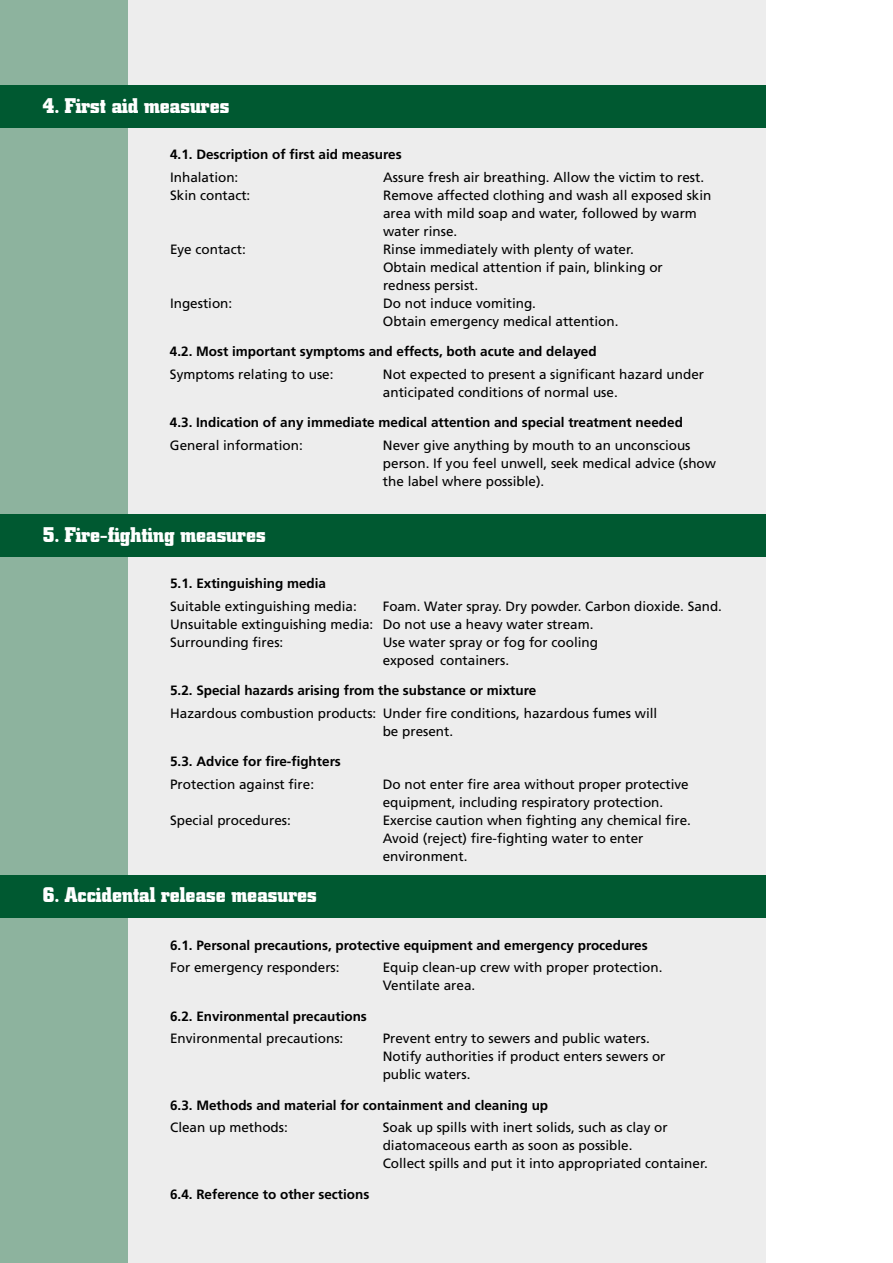
<style>
.page{position:relative;width:893px;height:1263px;background:#fff}
.page>*{position:absolute;margin:0;border:0;box-sizing:border-box;transform-origin:0 0}
.t1{font:700 21px "City";color:#fff}
.t2{font:13.5px/18px "Frutiger";color:#000}
.t3{font:700 13.5px "Frutiger";color:#000}
</style>
<div class="page">
<div style="left:0;top:0;width:765px;height:1263px;background:#ededed"></div>
<div style="left:0;top:0;width:128px;height:1263px;background:#8db39e"></div>
<div style="left:0;top:85px;width:765px;height:43px;background:#005931"></div>
<div style="left:0;top:514px;width:765px;height:42px;background:#005931"></div>
<div style="left:0;top:875px;width:765px;height:43px;background:#005931"></div>
<h1 class="t1" style="left:43px;top:94px;width:188px">4. First aid measures</h1>
<p class="t3" style="left:170px;top:147px;width:233px">4.1. Description of first aid measures</p>
<p class="t2" style="left:170px;top:168px;width:70px">Inhalation:</p>
<p class="t2" style="left:383px;top:168px;width:323px">Assure fresh air breathing. Allow the victim to rest.</p>
<p class="t2" style="left:170px;top:186px;width:82px">Skin contact:</p>
<p class="t2" style="left:383px;top:186px;width:330px">Remove affected clothing and wash all exposed skin area with mild soap and water, followed by warm water rinse.</p>
<p class="t2" style="left:170px;top:240px;width:77px">Eye contact:</p>
<p class="t2" style="left:383px;top:240px;width:281px">Rinse immediately with plenty of water.<br>Obtain medical attention if pain, blinking or redness persist.</p>
<p class="t2" style="left:170px;top:294px;width:64px">Ingestion:</p>
<p class="t2" style="left:383px;top:294px;width:237px">Do not induce vomiting.<br>Obtain emergency medical attention.</p>
<p class="t3" style="left:170px;top:344px;width:428px">4.2. Most important symptoms and effects, both acute and delayed</p>
<p class="t2" style="left:170px;top:365px;width:165px">Symptoms relating to use:</p>
<p class="t2" style="left:383px;top:365px;width:323px">Not expected to present a significant hazard under anticipated conditions of normal use.</p>
<p class="t3" style="left:170px;top:415px;width:514px">4.3. Indication of any immediate medical attention and special treatment needed</p>
<p class="t2" style="left:170px;top:436px;width:134px">General information:</p>
<p class="t2" style="left:383px;top:436px;width:335px">Never give anything by mouth to an unconscious person. If you feel unwell, seek medical advice (show the label where possible).</p>
<h1 class="t1" style="left:43px;top:523px;width:225px">5. Fire-fighting measures</h1>
<p class="t3" style="left:170px;top:576px;width:158px">5.1. Extinguishing media</p>
<p class="t2" style="left:170px;top:597px;width:188px">Suitable extinguishing media:</p>
<p class="t2" style="left:170px;top:597px;width:553px;text-indent:213px">Foam. Water spray. Dry powder. Carbon dioxide. Sand.<br>Unsuitable extinguishing media: Do not use a heavy water stream.<br>Surrounding fires:</p>
<p class="t2" style="left:383px;top:633px;width:217px">Use water spray or fog for cooling exposed containers.</p>
<p class="t3" style="left:170px;top:683px;width:368px">5.2. Special hazards arising from the substance or mixture</p>
<p class="t2" style="left:383px;top:704px;width:276px;text-indent:-213px">Hazardous combustion products: Under fire conditions, hazardous fumes will be present.</p>
<p class="t3" style="left:170px;top:754px;width:172px">5.3. Advice for fire-fighters</p>
<p class="t2" style="left:170px;top:775px;width:146px">Protection against fire:</p>
<p class="t2" style="left:383px;top:775px;width:308px">Do not enter fire area without proper protective equipment, including respiratory protection.</p>
<p class="t2" style="left:170px;top:811px;width:122px">Special procedures:</p>
<p class="t2" style="left:383px;top:811px;width:310px">Exercise caution when fighting any chemical fire.<br>Avoid (reject) fire-fighting water to enter environment.</p>
<h1 class="t1" style="left:43px;top:883px;width:276px">6. Accidental release measures</h1>
<p class="t3" style="left:170px;top:937px;width:479px">6.1. Personal precautions, protective equipment and emergency procedures</p>
<p class="t2" style="left:170px;top:958px;width:171px">For emergency responders:</p>
<p class="t2" style="left:383px;top:958px;width:281px">Equip clean-up crew with proper protection.<br>Ventilate area.</p>
<p class="t3" style="left:170px;top:1008px;width:198px">6.2. Environmental precautions</p>
<p class="t2" style="left:170px;top:1029px;width:175px">Environmental precautions:</p>
<p class="t2" style="left:383px;top:1029px;width:284px">Prevent entry to sewers and public waters.<br>Notify authorities if product enters sewers or public waters.</p>
<p class="t3" style="left:170px;top:1097px;width:380px">6.3. Methods and material for containment and cleaning up</p>
<p class="t2" style="left:170px;top:1118px;width:119px">Clean up methods:</p>
<p class="t2" style="left:383px;top:1118px;width:327px">Soak up spills with inert solids, such as clay or diatomaceous earth as soon as possible.<br>Collect spills and put it into appropriated container.</p>
<p class="t3" style="left:170px;top:1186px;width:201px">6.4. Reference to other sections</p>
</div>
